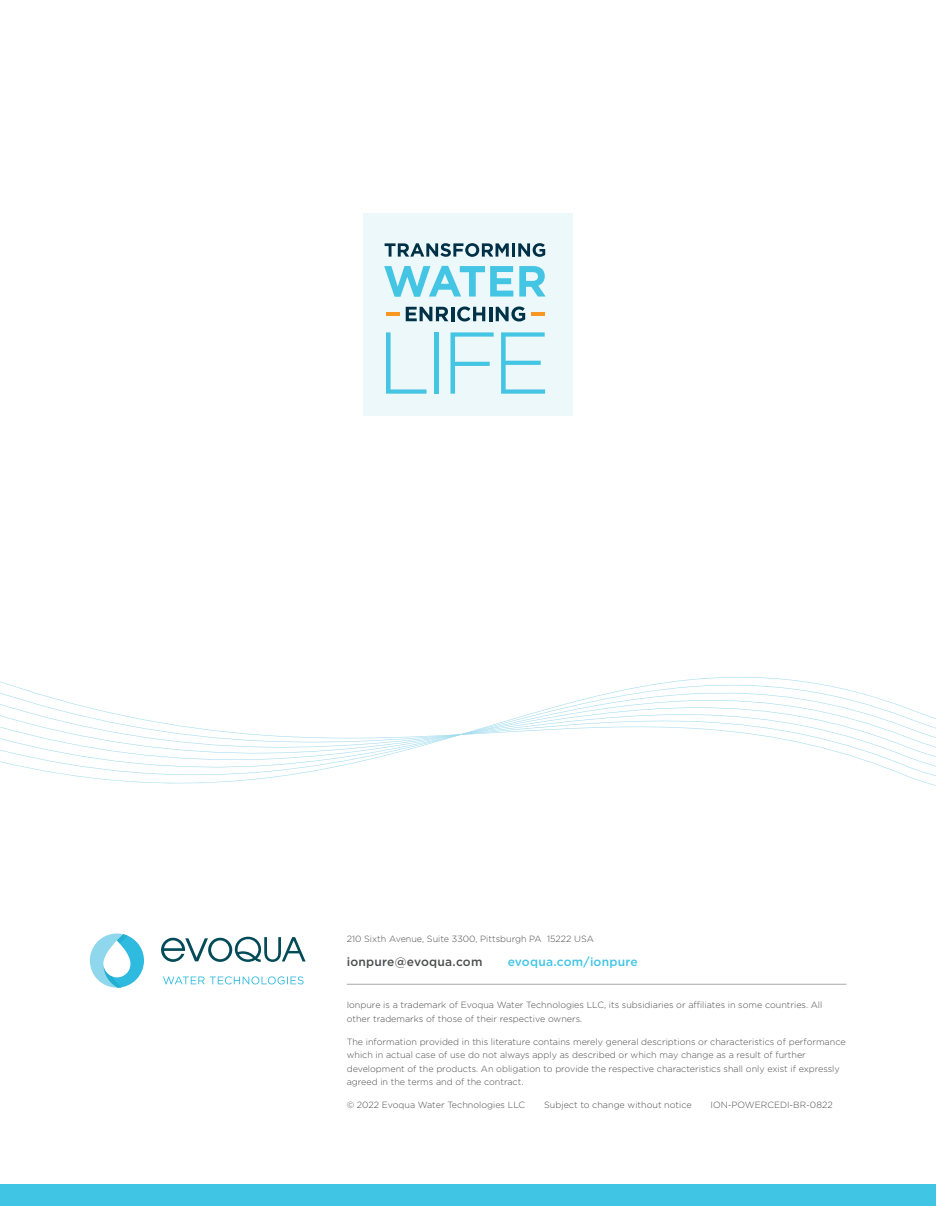
<style>
.page{position:relative;width:936px;height:1206px;background:#fff}
.page>*{position:absolute;margin:0;border:0;box-sizing:border-box;transform-origin:0 0}
.t1{font:500 12px "Gotham";letter-spacing:.02em;color:#4b4c4d}
.t2{font:500 12px "Gotham";letter-spacing:.02em;color:#41c5e5}
.t3{font:300 9px/13.5px "Gotham";color:#4b4c4d}
</style>
<div class="page">
<div style="left:0;top:1184px;width:935px;height:21px;background:#41c5e5"></div>
<svg style="left:161px;top:936px;width:144px;height:25px"></svg>
<svg style="left:163px;top:976px;width:140px;height:8px"></svg>
<svg style="left:90px;top:933px;width:54px;height:54px"></svg>
<svg style="left:83px;top:709px;width:852px;height:77px"></svg>
<svg style="left:0;top:677px;width:910px;height:100px"></svg>
<div style="left:363px;top:213px;width:209px;height:202px;background:#edf8fb"></div>
<svg style="left:384px;top:243px;width:161px;height:14px"></svg>
<svg style="left:384px;top:266px;width:129px;height:31px"></svg>
<svg style="left:519px;top:266px;width:26px;height:30px"></svg>
<svg style="left:405px;top:307px;width:43px;height:14px"></svg>
<hr style="left:451px;top:307px;width:3px;height:14px;background:#003146">
<svg style="left:457px;top:306px;width:28px;height:15px"></svg>
<svg style="left:489px;top:307px;width:3px;height:14px"></svg>
<svg style="left:495px;top:306px;width:30px;height:15px"></svg>
<svg style="left:386px;top:332px;width:40px;height:61px"></svg>
<hr style="left:434px;top:332px;width:4px;height:61px;background:#44c5e4">
<svg style="left:450px;top:332px;width:43px;height:61px"></svg>
<svg style="left:501px;top:332px;width:44px;height:61px"></svg>
<hr style="left:385px;top:312px;width:14px;height:4px;background:#f89822">
<hr style="left:530px;top:312px;width:14px;height:4px;background:#f89822">
<hr style="left:346px;top:983px;width:500px;height:1px;background:#a8a9ad">
<p class="t3" style="left:346px;top:931px;width:248px">210 Sixth Avenue, Suite 3300, Pittsburgh PA 15222 USA</p>
<h1 class="t1" style="left:346px;top:953px;width:137px">ionpure@evoqua.com</h1>
<h1 class="t2" style="left:507px;top:953px;width:131px">evoqua.com/ionpure</h1>
<p class="t3" style="left:346px;top:997px;width:477px">Ionpure is a trademark of Evoqua Water Technologies LLC, its subsidiaries or affiliates in some countries. All other trademarks of those of their respective owners.</p>
<p class="t3" style="left:346px;top:1034px;width:500px">The information provided in this literature contains merely general descriptions or characteristics of performance which in actual case of use do not always apply as described or which may change as a result of further development of the products. An obligation to provide the respective characteristics shall only exist if expressly agreed in the terms and of the contract.</p>
<p class="t3" style="left:346px;top:1097px;width:180px">© 2022 Evoqua Water Technologies LLC</p>
<p class="t3" style="left:544px;top:1097px;width:149px">Subject to change without notice</p>
<p class="t3" style="left:710px;top:1097px;width:123px">ION-POWERCEDI-BR-0822</p>
</div>
